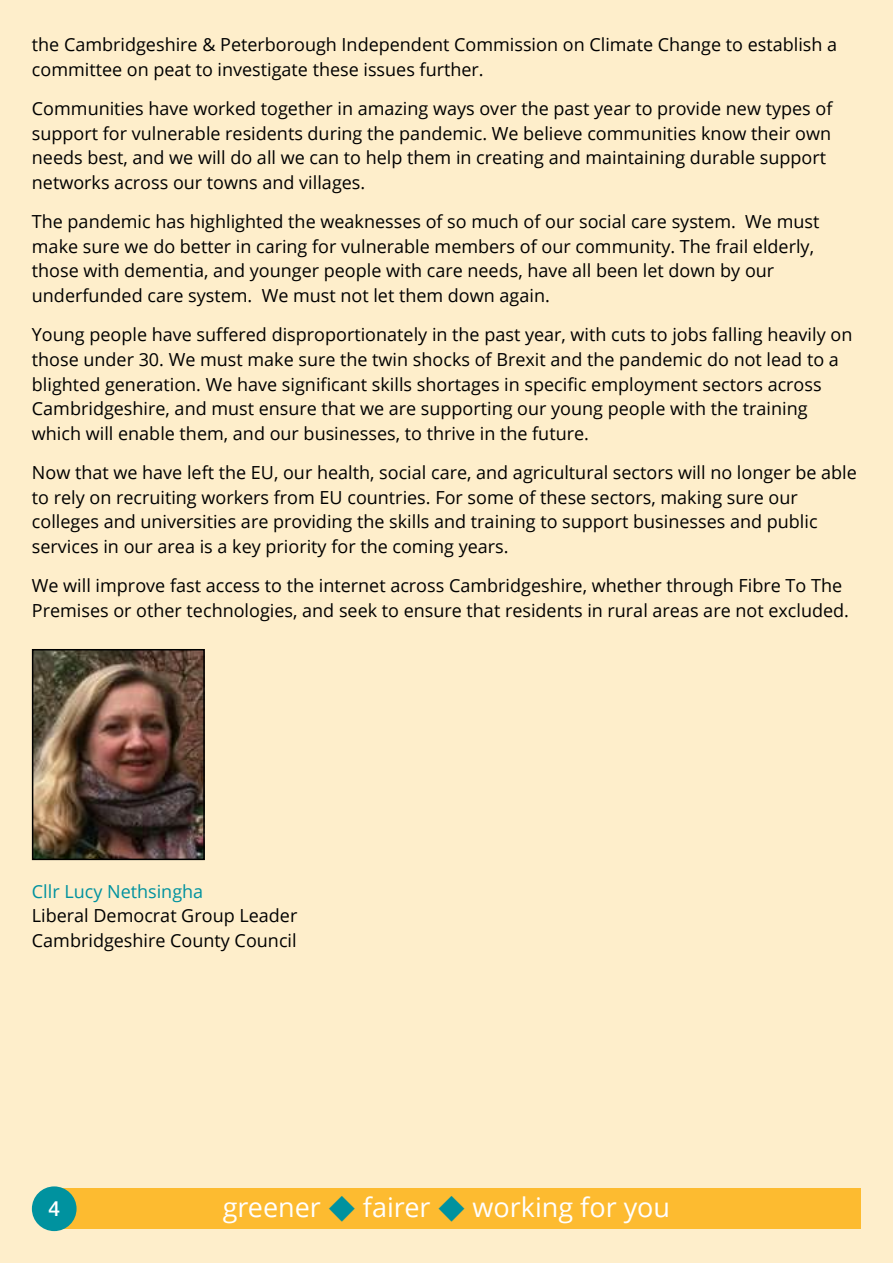
<style>
.page{position:relative;width:893px;height:1263px;background:#feeecb}
.page>*{position:absolute;margin:0;border:0;box-sizing:border-box;transform-origin:0 0}
.t1{font:27px "font 00000000263809 d 0";color:#fff}
.t2{font:500 21px "Helvetica Neue LT Std";color:#fff}
.t3{font:18px/24.6px "font 00000000263809 d 0";color:#000}
.t4{font:18px "font 00000000263809 d 0";color:#00929f}
.s1{color:#00929f}
</style>
<div class="page">
<img style="left:35px;top:652px;width:167px;height:205px">
<div style="left:32px;top:649px;width:173px;height:211px;border:2px solid #000"></div>
<div style="left:53px;top:1188px;width:808px;height:41px;background:#fdbb30"></div>
<div style="left:32px;top:1186px;width:45px;height:45px;background:#00929f;border-radius:50%"></div>
<p class="t3" style="left:32px;top:32px;width:807px">the Cambridgeshire &amp; Peterborough Independent Commission on Climate Change to establish a committee on peat to investigate these issues further.</p>
<p class="t3" style="left:32px;top:96px;width:802px">Communities have worked together in amazing ways over the past year to provide new types of support for vulnerable residents during the pandemic. We believe communities know their own needs best, and we will do all we can to help them in creating and maintaining durable support networks across our towns and villages.</p>
<p class="t3" style="left:32px;top:209px;width:789px">The pandemic has highlighted the weaknesses of so much of our social care system. We must make sure we do better in caring for vulnerable members of our community. The frail elderly, those with dementia, and younger people with care needs, have all been let down by our underfunded care system. We must not let them down again.</p>
<p class="t3" style="left:32px;top:322px;width:822px">Young people have suffered disproportionately in the past year, with cuts to jobs falling heavily on those under 30. We must make sure the twin shocks of Brexit and the pandemic do not lead to a blighted generation. We have significant skills shortages in specific employment sectors across Cambridgeshire, and must ensure that we are supporting our young people with the training which will enable them, and our businesses, to thrive in the future.</p>
<p class="t3" style="left:32px;top:460px;width:826px">Now that we have left the EU, our health, social care, and agricultural sectors will no longer be able to rely on recruiting workers from EU countries. For some of these sectors, making sure our colleges and universities are providing the skills and training to support businesses and public services in our area is a key priority for the coming years.</p>
<p class="t3" style="left:32px;top:573px;width:819px">We will improve fast access to the internet across Cambridgeshire, whether through Fibre To The<br>Premises or other technologies, and seek to ensure that residents in rural areas are not excluded.</p>
<p class="t4" style="left:32px;top:878px;width:173px">Cllr Lucy Nethsingha</p>
<p class="t3" style="left:32px;top:903px;width:267px">Liberal Democrat Group Leader<br>Cambridgeshire County Council</p>
<p class="t2" style="left:48px;top:1195px;width:13px">4</p>
<h1 class="t1" style="left:223px;top:1188px;width:449px">greener <span class="s1">u</span> fairer <span class="s1">u</span> working for you</h1>
</div>
